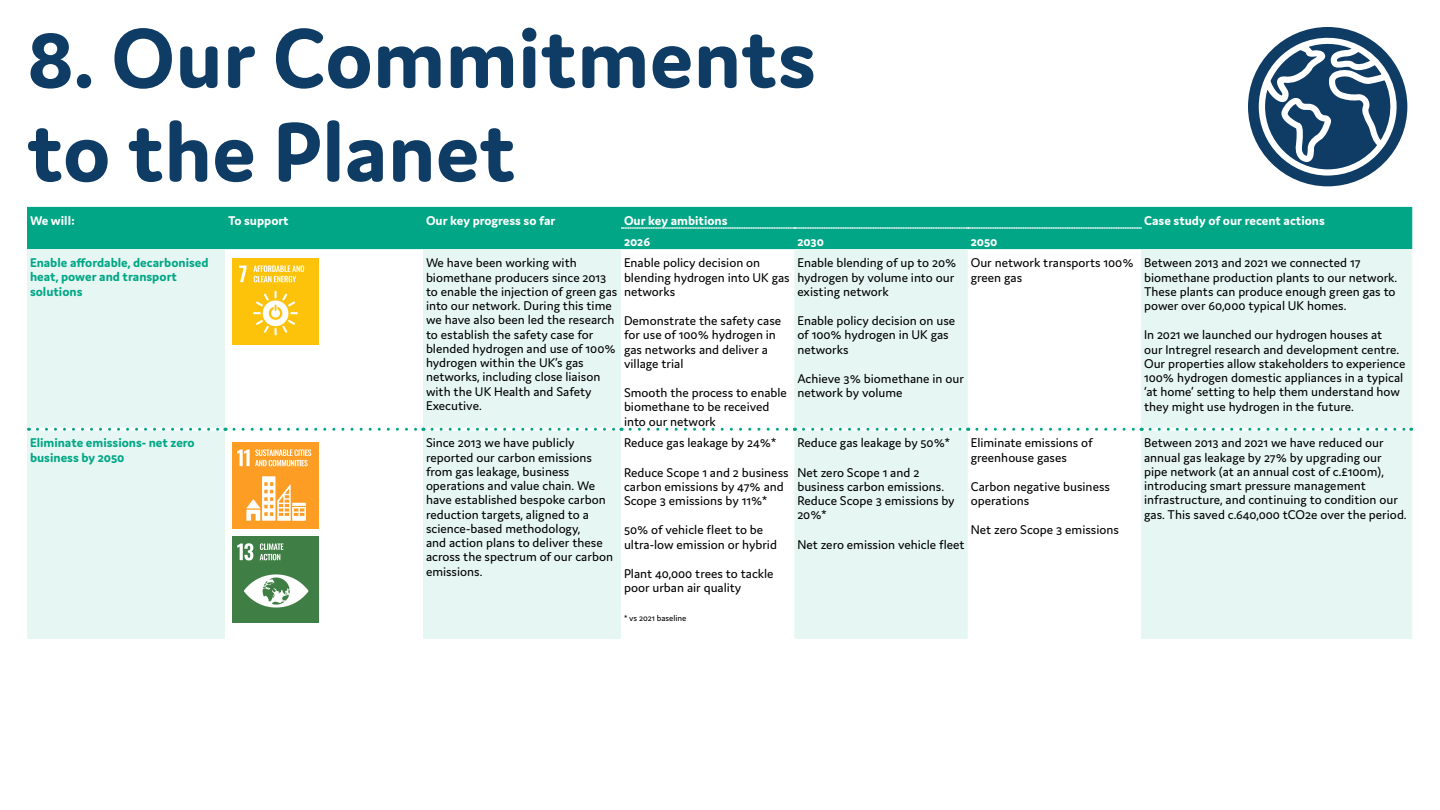
<style>
.page{position:relative;width:1440px;height:810px;background:#fff}
.page>*{position:absolute;margin:0;border:0;box-sizing:border-box;transform-origin:0 0}
.Heading{font:700 90px/93.8px "Domus";color:#0e3c65}
.Table{font:13.5px/14.2px "Domus";color:#000}
.Table-2{font:700 13.5px/14.2px "Domus";color:#00a685}
.Table-3{font:700 13.5px "Domus";color:#fff}
.Table-4{font:9px "Domus";color:#000}
</style>
<div class="page">
<div style="left:27px;top:207px;width:1385px;height:42px;background:#00a685"></div>
<svg style="left:27px;top:249px;width:1385px;height:390px;fill:#e6f6f3"></svg>
<hr style="left:28px;top:428px;width:197px;height:3px;background:#fff">
<hr style="left:225px;top:428px;width:198px;height:3px;background:#fff">
<hr style="left:423px;top:428px;width:198px;height:3px;background:#fff">
<hr style="left:621px;top:428px;width:173px;height:3px;background:#fff">
<hr style="left:794px;top:428px;width:174px;height:3px;background:#fff">
<hr style="left:968px;top:428px;width:173px;height:3px;background:#fff">
<hr style="left:1141px;top:428px;width:270px;height:3px;background:#fff">
<svg style="left:37px;top:428px;width:189px;height:3px"></svg>
<svg style="left:234px;top:428px;width:190px;height:3px"></svg>
<svg style="left:432px;top:428px;width:190px;height:3px"></svg>
<svg style="left:630px;top:428px;width:165px;height:3px"></svg>
<svg style="left:804px;top:428px;width:165px;height:3px"></svg>
<svg style="left:977px;top:428px;width:165px;height:3px"></svg>
<svg style="left:1150px;top:428px;width:262px;height:3px"></svg>
<svg style="left:621px;top:228px;width:521px;height:1px"></svg>
<div style="left:1248px;top:27px;width:159px;height:159px;background:#0e3c65;border-radius:50%"></div>
<svg style="left:1259px;top:38px;width:138px;height:138px"></svg>
<img style="left:233px;top:258px;width:86px;height:86px">
<img style="left:233px;top:442px;width:86px;height:87px">
<img style="left:233px;top:536px;width:86px;height:86px">
<p class="Heading" style="left:27px;top:10px;width:791px">8. Our Commitments to the Planet</p>
<p class="Table-3" style="left:30px;top:213px;width:47px">We will:</p>
<p class="Table-3" style="left:228px;top:213px;width:62px">To support</p>
<p class="Table-3" style="left:426px;top:213px;width:131px">Our key progress so far</p>
<p class="Table-3" style="left:624px;top:213px;width:105px">Our key ambitions</p>
<p class="Table-3" style="left:1144px;top:213px;width:182px">Case study of our recent actions</p>
<p class="Table-3" style="left:624px;top:234px;width:28px">2026</p>
<p class="Table-3" style="left:797px;top:234px;width:28px">2030</p>
<p class="Table-3" style="left:971px;top:234px;width:28px">2050</p>
<p class="Table-2" style="left:30px;top:256px;width:180px">Enable affordable, decarbonised heat, power and transport solutions</p>
<p class="Table" style="left:426px;top:256px;width:193px">We have been working with biomethane producers since 2013 to enable the injection of green gas into our network. During this time we have also been led the research to establish the safety case for blended hydrogen and use of 100% hydrogen within the UK’s gas networks, including close liaison with the UK Health and Safety<br>Executive.</p>
<p class="Table" style="left:624px;top:256px;width:167px">Enable policy decision on blending hydrogen into UK gas networks</p>
<p class="Table" style="left:797px;top:256px;width:161px">Enable blending of up to 20% hydrogen by volume into our existing network</p>
<p class="Table" style="left:797px;top:313px;width:159px">Enable policy decision on use of 100% hydrogen in UK gas networks</p>
<p class="Table" style="left:797px;top:371px;width:168px">Achieve 3% biomethane in our network by volume</p>
<p class="Table" style="left:971px;top:256px;width:164px">Our network transports 100% green gas</p>
<p class="Table" style="left:1144px;top:256px;width:255px">Between 2013 and 2021 we connected 17 biomethane production plants to our network.<br>These plants can produce enough green gas to power over 60,000 typical UK homes.</p>
<p class="Table" style="left:1144px;top:328px;width:263px">In 2021 we launched our hydrogen houses at<br>our Intregrel research and development centre.<br>Our properties allow stakeholders to experience 100% hydrogen domestic appliances in a typical ‘at home’ setting to help them understand how they might use hydrogen in the future.</p>
<p class="Table" style="left:624px;top:313px;width:159px">Demonstrate the safety case for use of 100% hydrogen in gas networks and deliver a village trial</p>
<p class="Table" style="left:624px;top:385px;width:164px">Smooth the process to enable biomethane to be received into our network</p>
<p class="Table-2" style="left:30px;top:436px;width:166px">Eliminate emissions- net zero business by 2050</p>
<p class="Table" style="left:426px;top:436px;width:189px">Since 2013 we have publicly reported our carbon emissions from gas leakage, business operations and value chain. We have established bespoke carbon reduction targets, aligned to a science-based methodology,<br>and action plans to deliver these across the spectrum of our carbon emissions.</p>
<p class="Table" style="left:624px;top:436px;width:154px">Reduce gas leakage by 24%*</p>
<p class="Table" style="left:624px;top:465px;width:166px">Reduce Scope 1 and 2 business carbon emissions by 47% and<br>Scope 3 emissions by 11%*</p>
<p class="Table" style="left:624px;top:523px;width:155px">50% of vehicle fleet to be ultra-low emission or hybrid</p>
<p class="Table" style="left:624px;top:566px;width:151px">Plant 40,000 trees to tackle poor urban air quality</p>
<p class="Table-4" style="left:624px;top:613px;width:64px">* vs 2021 baseline</p>
<p class="Table" style="left:797px;top:436px;width:154px">Reduce gas leakage by 50%*</p>
<p class="Table" style="left:797px;top:465px;width:159px">Net zero Scope 1 and 2 business carbon emissions.<br>Reduce Scope 3 emissions by<br>20%*</p>
<p class="Table" style="left:797px;top:537px;width:169px">Net zero emission vehicle fleet</p>
<p class="Table" style="left:971px;top:436px;width:124px">Eliminate emissions of greenhouse gases</p>
<p class="Table" style="left:971px;top:479px;width:141px">Carbon negative business operations</p>
<p class="Table" style="left:971px;top:523px;width:150px">Net zero Scope 3 emissions</p>
<p class="Table" style="left:1144px;top:436px;width:264px">Between 2013 and 2021 we have reduced our annual gas leakage by 27% by upgrading our pipe network (at an annual cost of c.£100m), introducing smart pressure management infrastructure, and continuing to condition our gas. This saved c.640,000 tCO2e over the period.</p>
</div>
